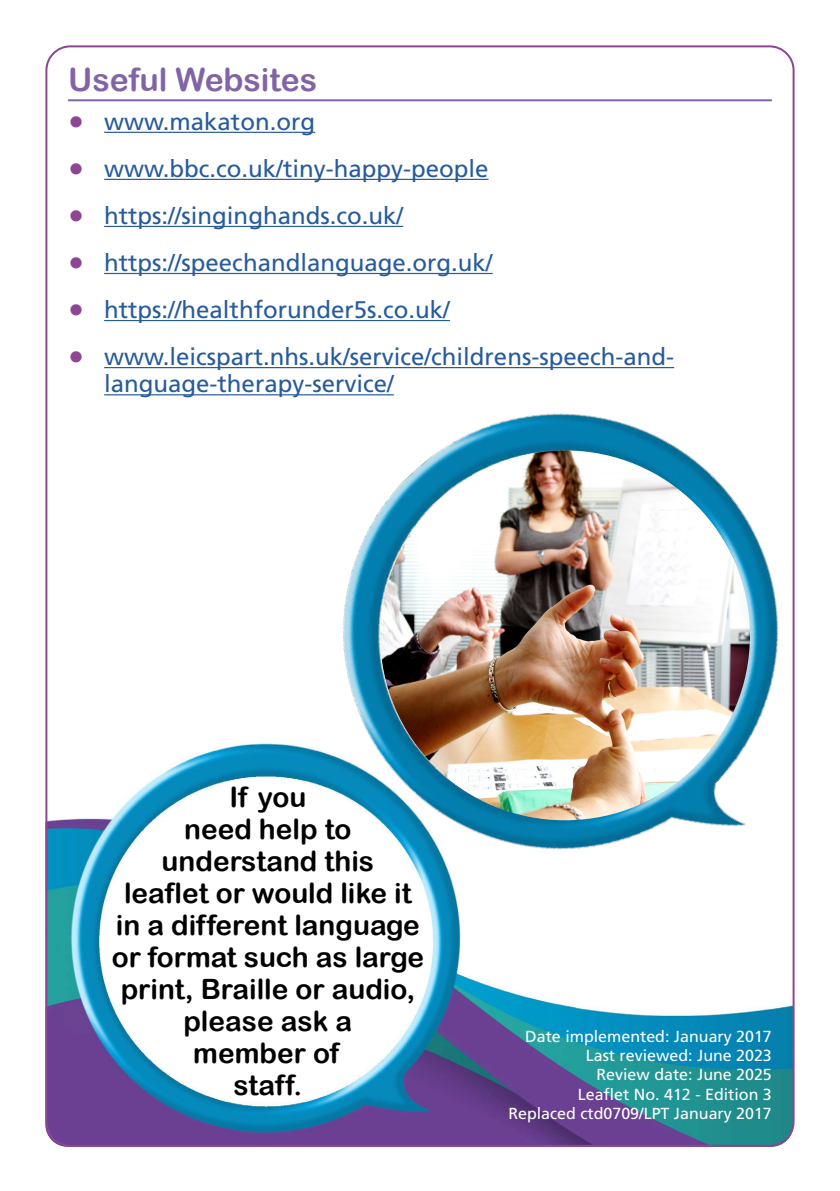
<style>
.page{position:relative;width:840px;height:1191px;background:#fff}
.page>*{position:absolute;margin:0;border:0;box-sizing:border-box;transform-origin:0 0}
.subheaders{font:32px "Arial Rounded MT Bold";color:#8264a6}
.t1{font:28px/32px "Arial Rounded MT Bold";color:#000;text-align:center}
.t2{font:24px/27.2px "Frutiger LT Std";color:#275b9b}
.t3{font:16px "Frutiger LT Std";color:#fff}
.s1{font-size:32px;color:#8c4694}
</style>
<div class="page">
<img style="left:45px;top:745px;width:748px;height:401px">
<hr style="left:68px;top:99px;width:703px;height:2px;background:#8264a6">
<hr style="left:104px;top:132px;width:211px;height:1px;background:#275b9b">
<hr style="left:104px;top:179px;width:384px;height:1px;background:#275b9b">
<hr style="left:104px;top:226px;width:299px;height:1px;background:#275b9b">
<hr style="left:104px;top:273px;width:388px;height:1px;background:#275b9b">
<hr style="left:104px;top:320px;width:345px;height:1px;background:#275b9b">
<hr style="left:104px;top:367px;width:569px;height:1px;background:#275b9b">
<hr style="left:104px;top:394px;width:289px;height:1px;background:#275b9b">
<img style="left:240px;top:309px;width:555px;height:683px">
<img style="left:380px;top:450px;width:369px;height:370px;border-radius:185px">
<p class="subheaders" style="left:68px;top:61px;width:250px">Useful Websites</p>
<p class="t2" style="left:68px;top:108px;width:248px"><span class="s1">•</span> www.makaton.org</p>
<p class="t2" style="left:68px;top:155px;width:421px"><span class="s1">•</span> www.bbc.co.uk/tiny-happy-people</p>
<p class="t2" style="left:68px;top:202px;width:336px"><span class="s1">•</span> https://singinghands.co.uk/</p>
<p class="t2" style="left:68px;top:249px;width:426px"><span class="s1">•</span> https://speechandlanguage.org.uk/</p>
<p class="t2" style="left:68px;top:296px;width:383px"><span class="s1">•</span> https://healthforunder5s.co.uk/</p>
<p class="t2" style="left:104px;top:343px;width:571px;text-indent:-36px"><span class="s1">•</span> www.leicspart.nhs.uk/service/childrens-speech-and&shy;language-therapy-service/</p>
<p class="t1" style="left:229px;top:780px;width:78px">If you</p>
<p class="t1" style="left:184px;top:812px;width:169px">need help to</p>
<p class="t1" style="left:161px;top:844px;width:214px">understand this</p>
<p class="t1" style="left:112px;top:876px;width:313px">leaflet or would like it in a different language or format such as large print, Braille or audio,</p>
<p class="t1" style="left:183px;top:1004px;width:170px">please ask a</p>
<p class="t1" style="left:193px;top:1036px;width:147px">member of</p>
<p class="t1" style="left:233px;top:1068px;width:70px">staff.</p>
<p class="t3" style="left:525px;top:1027px;width:248px">Date implemented: January 2017</p>
<p class="t3" style="left:585px;top:1046px;width:187px">Last reviewed: June 2023</p>
<p class="t3" style="left:596px;top:1065px;width:177px">Review date: June 2025</p>
<p class="t3" style="left:577px;top:1084px;width:195px">Leaflet No. 412 - Edition 3</p>
<p class="t3" style="left:508px;top:1103px;width:265px">Replaced ctd0709/LPT January 2017</p>
</div>
